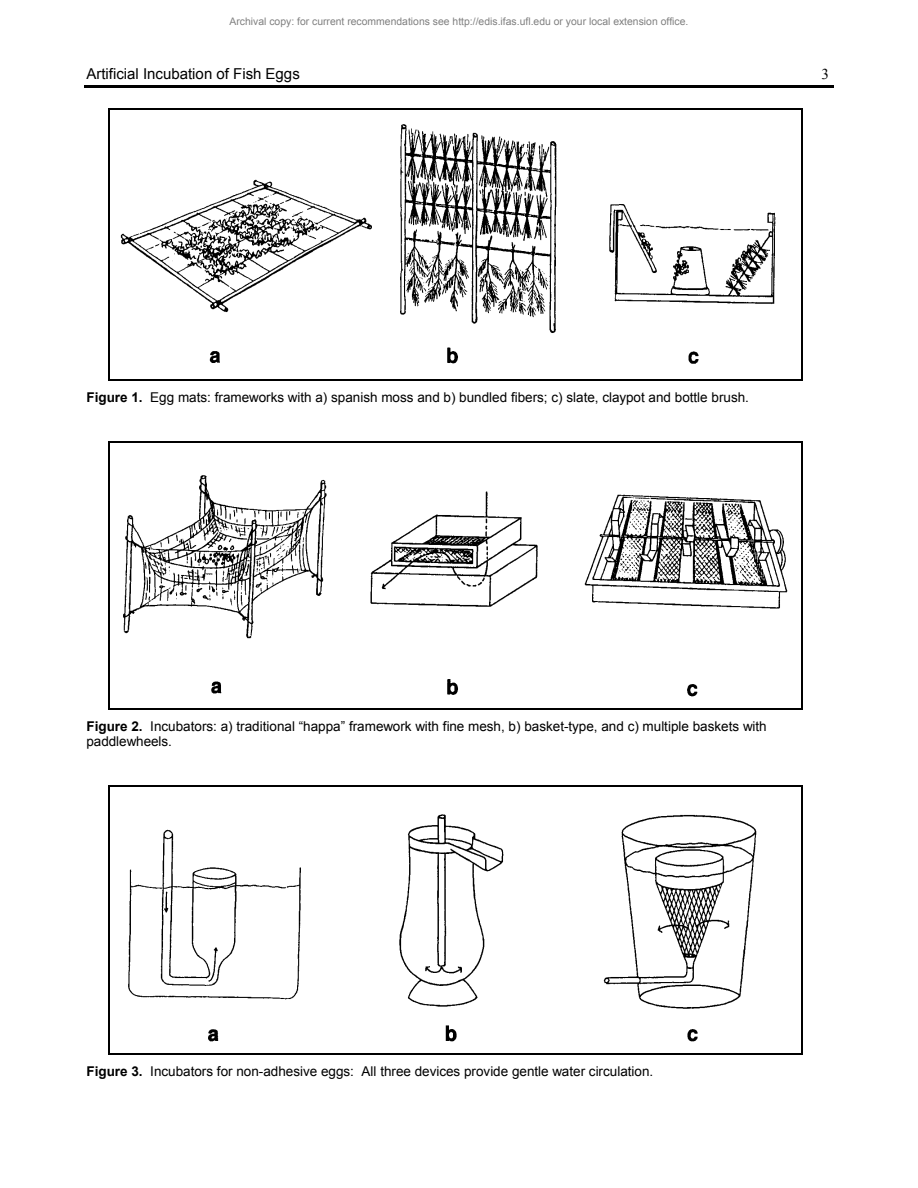
<style>
.page{position:relative;width:918px;height:1188px;background:#fff}
.page>*{position:absolute;margin:0;border:0;box-sizing:border-box;transform-origin:0 0}
.t1{font:15px "Arial";color:#000}
.t2{font:15px "Times New Roman";color:#000}
.EDIS_FigCaption{font:13.5px/15.6px "Arial";color:#000}
.t3{font:10.35px "Arial";color:#808080}
.s1{font-weight:700}
</style>
<div class="page">
<hr style="left:84px;top:85px;width:750px;height:2px;background:#000">
<img style="left:109px;top:109px;width:692px;height:270px">
<hr style="left:108px;top:108px;width:694px;height:1px;background:#000">
<hr style="left:108px;top:109px;width:1px;height:270px;background:#000">
<hr style="left:801px;top:109px;width:1px;height:270px;background:#000">
<hr style="left:108px;top:379px;width:694px;height:1px;background:#000">
<img style="left:109px;top:442px;width:692px;height:266px">
<hr style="left:108px;top:441px;width:694px;height:1px;background:#000">
<hr style="left:108px;top:442px;width:1px;height:266px;background:#000">
<hr style="left:801px;top:442px;width:1px;height:266px;background:#000">
<hr style="left:108px;top:708px;width:694px;height:1px;background:#000">
<img style="left:109px;top:786px;width:692px;height:267px">
<hr style="left:108px;top:785px;width:694px;height:1px;background:#000">
<hr style="left:108px;top:786px;width:1px;height:267px;background:#000">
<hr style="left:801px;top:786px;width:1px;height:267px;background:#000">
<hr style="left:108px;top:1053px;width:694px;height:1px;background:#000">
<p class="t3" style="left:230px;top:15px;width:460px">Archival copy: for current recommendations see http://edis.ifas.ufl.edu or your local extension office.</p>
<p class="t1" style="left:86px;top:65px;width:215px">Artificial Incubation of Fish Eggs</p>
<p class="t2" style="left:821px;top:65px;width:9px">3</p>
<p class="EDIS_FigCaption" style="left:86px;top:389px;width:664px"><span class="s1">Figure 1.</span> Egg mats: frameworks with a) spanish moss and b) bundled fibers; c) slate, claypot and bottle brush.</p>
<p class="EDIS_FigCaption" style="left:86px;top:718px;width:682px"><span class="s1">Figure 2.</span> Incubators: a) traditional “happa” framework with fine mesh, b) basket-type, and c) multiple baskets with paddlewheels.</p>
<p class="EDIS_FigCaption" style="left:86px;top:1063px;width:568px"><span class="s1">Figure 3.</span> Incubators for non-adhesive eggs: All three devices provide gentle water circulation.</p>
</div>
